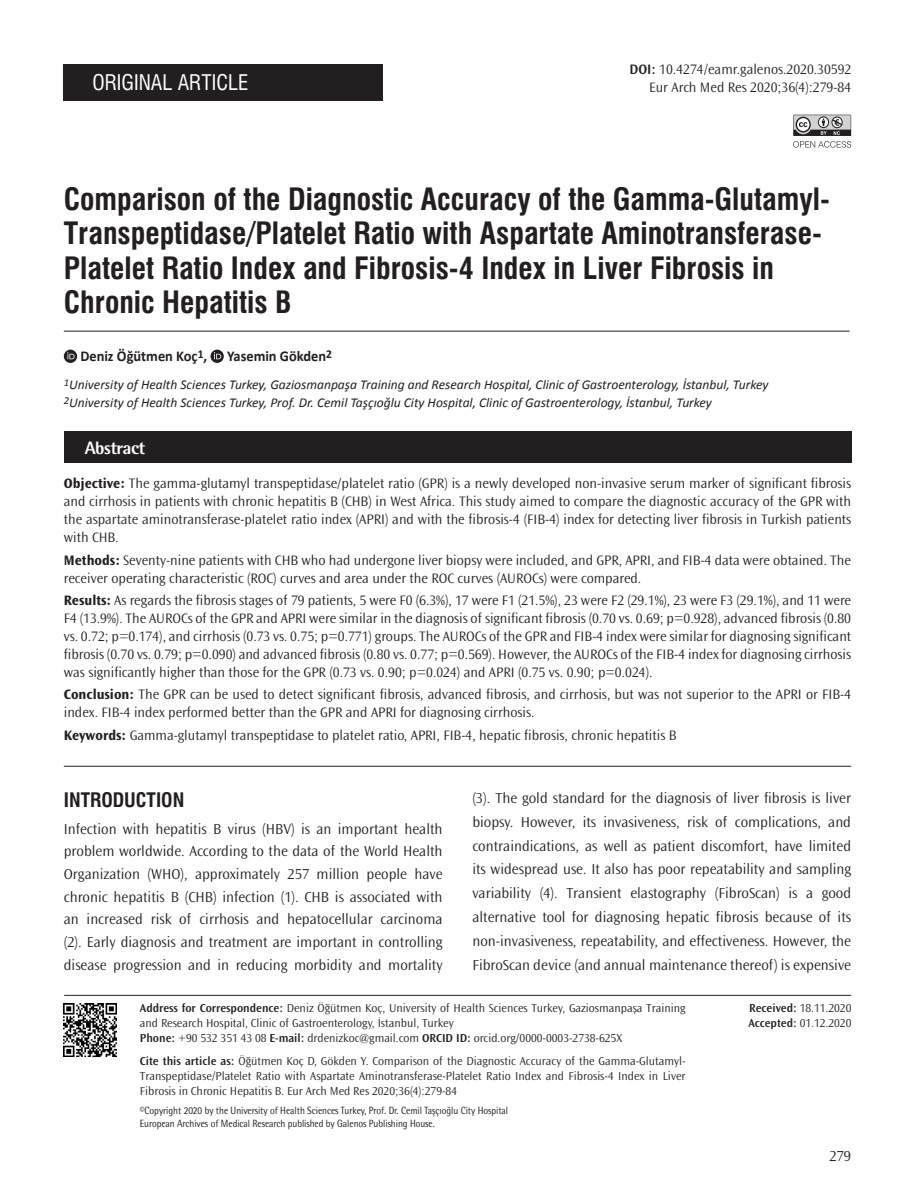
<style>
.page{position:relative;width:915px;height:1191px;background:#fff}
.page>*{position:absolute;margin:0;border:0;box-sizing:border-box;transform-origin:0 0}
.BASLIK{font:30px/34.5px "Swiss Condensed Bold Tr";color:#231f20}
.BASLIK-2{font:21px "Swiss Condensed Tr";color:#fff}
.ARA_BASLIK{font:19.5px "Swiss Condensed Bold Tr";color:#231f20}
.t1{font:800 18px "Rotis Semi Sans Std";letter-spacing:-.025em;color:#fff}
.YAZI{font:300 15px/23.9px "Ocean Sans Std";color:#231f20;text-align:justify}
.YAZARLAR{font:700 15px "Calibri";color:#231f20;scale:.96 1}
.OZET{font:300 14.25px/18px "Ocean Sans Std";color:#231f20;text-align:justify}
.SAYFA_NO{font:300 14.25px "Ocean Sans Std";color:#231f20}
.KURUM{font:italic 13.5px "Calibri";color:#231f20}
.YAZI-2{font:300 12px/15px "Ocean Sans Std";color:#231f20}
.CİTE_AS{font:300 12px/15px "Ocean Sans Std";color:#231f20;text-align:justify}
.t2{font:10.5px "Rotis Semi Sans Std";letter-spacing:-.005em;color:#231f20;scale:.9 1}
.s1{font-weight:600}
.s2{font-weight:700}
</style>
<div class="page">
<div style="left:64px;top:432px;width:786px;height:31px;background:#231f20"></div>
<svg style="left:64px;top:350px;width:13px;height:13px"></svg>
<svg style="left:67px;top:352px;width:8px;height:7px"></svg>
<svg style="left:210px;top:350px;width:14px;height:13px"></svg>
<svg style="left:214px;top:352px;width:7px;height:7px"></svg>
<hr style="left:64px;top:331px;width:785px;height:1px;background:#231f20">
<div style="left:63px;top:64px;width:319px;height:37px;background:#231f20"></div>
<hr style="left:64px;top:995px;width:786px;height:1px;background:#231f20">
<hr style="left:64px;top:766px;width:786px;height:1px;background:#231f20">
<svg style="left:793px;top:115px;width:57px;height:33px"></svg>
<img style="left:63px;top:1003px;width:54px;height:54px">
<p class="BASLIK-2" style="left:92px;top:70px;width:158px">ORIGINAL ARTICLE</p>
<p class="OZET" style="left:629px;top:61px;width:223px"><span class="s1">DOI:</span> 10.4274/eamr.galenos.2020.30592</p>
<p class="SAYFA_NO" style="left:649px;top:80px;width:203px">Eur Arch Med Res 2020;36(4):279-84</p>
<p class="BASLIK" style="left:64px;top:182px;width:767px">Comparison of the Diagnostic Accuracy of the Gamma-Glutamyl-Transpeptidase/Platelet Ratio with Aspartate Aminotransferase-Platelet Ratio Index and Fibrosis-4 Index in Liver Fibrosis in Chronic Hepatitis B</p>
<p class="YAZARLAR" style="left:80px;top:347px;width:134px">Deniz Öğütmen Koç<sup>1</sup>,</p>
<p class="YAZARLAR" style="left:227px;top:347px;width:111px">Yasemin Gökden<sup>2</sup></p>
<p class="KURUM" style="left:64px;top:376px;width:706px"><sup>1</sup>University of Health Sciences Turkey, Gaziosmanpaşa Training and Research Hospital, Clinic of Gastroenterology, İstanbul, Turkey</p>
<p class="KURUM" style="left:64px;top:394px;width:649px"><sup>2</sup>University of Health Sciences Turkey, Prof. Dr. Cemil Taşçıoğlu City Hospital, Clinic of Gastroenterology, İstanbul, Turkey</p>
<p class="t1" style="left:85px;top:436px;width:62px">Abstract</p>
<p class="OZET" style="left:64px;top:475px;width:788px"><span class="s2">Objective:</span> The gamma-glutamyl transpeptidase/platelet ratio (GPR) is a newly developed non-invasive serum marker of significant fibrosis and cirrhosis in patients with chronic hepatitis B (CHB) in West Africa. This study aimed to compare the diagnostic accuracy of the GPR with the aspartate aminotransferase-platelet ratio index (APRI) and with the fibrosis-4 (FIB-4) index for detecting liver fibrosis in Turkish patients with CHB.</p>
<p class="OZET" style="left:64px;top:551px;width:788px"><span class="s2">Methods:</span> Seventy-nine patients with CHB who had undergone liver biopsy were included, and GPR, APRI, and FIB-4 data were obtained. The receiver operating characteristic (ROC) curves and area under the ROC curves (AUROCs) were compared.</p>
<p class="OZET" style="left:64px;top:591px;width:788px"><span class="s2">Results:</span> As regards the fibrosis stages of 79 patients, 5 were F0 (6.3%), 17 were F1 (21.5%), 23 were F2 (29.1%), 23 were F3 (29.1%), and 11 were F4 (13.9%). The AUROCs of the GPR and APRI were similar in the diagnosis of significant fibrosis (0.70 vs. 0.69; p=0.928), advanced fibrosis (0.80 vs. 0.72; p=0.174), and cirrhosis (0.73 vs. 0.75; p=0.771) groups. The AUROCs of the GPR and FIB-4 index were similar for diagnosing significant fibrosis (0.70 vs. 0.79; p=0.090) and advanced fibrosis (0.80 vs. 0.77; p=0.569). However, the AUROCs of the FIB-4 index for diagnosing cirrhosis was significantly higher than those for the GPR (0.73 vs. 0.90; p=0.024) and APRI (0.75 vs. 0.90; p=0.024).</p>
<p class="OZET" style="left:64px;top:686px;width:788px"><span class="s2">Conclusion:</span> The GPR can be used to detect significant fibrosis, advanced fibrosis, and cirrhosis, but was not superior to the APRI or FIB-4 index. FIB-4 index performed better than the GPR and APRI for diagnosing cirrhosis.</p>
<p class="OZET" style="left:64px;top:726px;width:614px"><span class="s2">Keywords:</span> Gamma-glutamyl transpeptidase to platelet ratio, APRI, FIB-4, hepatic fibrosis, chronic hepatitis B</p>
<p class="ARA_BASLIK" style="left:64px;top:788px;width:122px">INTRODUCTION</p>
<p class="YAZI" style="left:64px;top:817px;width:380px;line-height:22.6px">Infection with hepatitis B virus (HBV) is an important health problem worldwide. According to the data of the World Health Organization (WHO), approximately 257 million people have chronic hepatitis B (CHB) infection (1). CHB is associated with an increased risk of cirrhosis and hepatocellular carcinoma (2). Early diagnosis and treatment are important in controlling disease progression and in reducing morbidity and mortality</p>
<p class="YAZI" style="left:472px;top:786px;width:380px">(3). The gold standard for the diagnosis of liver fibrosis is liver biopsy. However, its invasiveness, risk of complications, and contraindications, as well as patient discomfort, have limited its widespread use. It also has poor repeatability and sampling variability (4). Transient elastography (FibroScan) is a good alternative tool for diagnosing hepatic fibrosis because of its non-invasiveness, repeatability, and effectiveness. However, the FibroScan device (and annual maintenance thereof) is expensive</p>
<p class="YAZI-2" style="left:140px;top:1001px;width:547px"><span class="s1">Address for Correspondence:</span> Deniz Öğütmen Koç, University of Health Sciences Turkey, Gaziosmanpaşa Training and Research Hospital, Clinic of Gastroenterology, İstanbul, Turkey</p>
<p class="YAZI-2" style="left:140px;top:1031px;width:483px"><span class="s1">Phone:</span> +90 532 351 43 08 <span class="s1">E-mail:</span> drdenizkoc@gmail.com <span class="s1">ORCID ID:</span> orcid.org/0000-0003-2738-625X</p>
<p class="CİTE_AS" style="left:140px;top:1053px;width:547px"><span class="s1">Cite this article as:</span> Öğütmen Koç D, Gökden Y. Comparison of the Diagnostic Accuracy of the Gamma-Glutamyl-Transpeptidase/Platelet Ratio with Aspartate Aminotransferase-Platelet Ratio Index and Fibrosis-4 Index in Liver Fibrosis in Chronic Hepatitis B. Eur Arch Med Res 2020;36(4):279-84</p>
<p class="t2" style="left:140px;top:1104px;width:410px">©Copyright 2020 by the University of Health Sciences Turkey, Prof. Dr. Cemil Taşçıoğlu City Hospital</p>
<p class="t2" style="left:140px;top:1117px;width:329px">European Archives of Medical Research published by Galenos Publishing House.</p>
<p class="YAZI-2" style="left:749px;top:1001px;width:104px"><span class="s1">Received:</span> 18.11.2020</p>
<p class="YAZI-2" style="left:748px;top:1016px;width:105px"><span class="s1">Accepted:</span> 01.12.2020</p>
<p class="YAZI" style="left:829px;top:1144px;width:23px">279</p>
</div>
